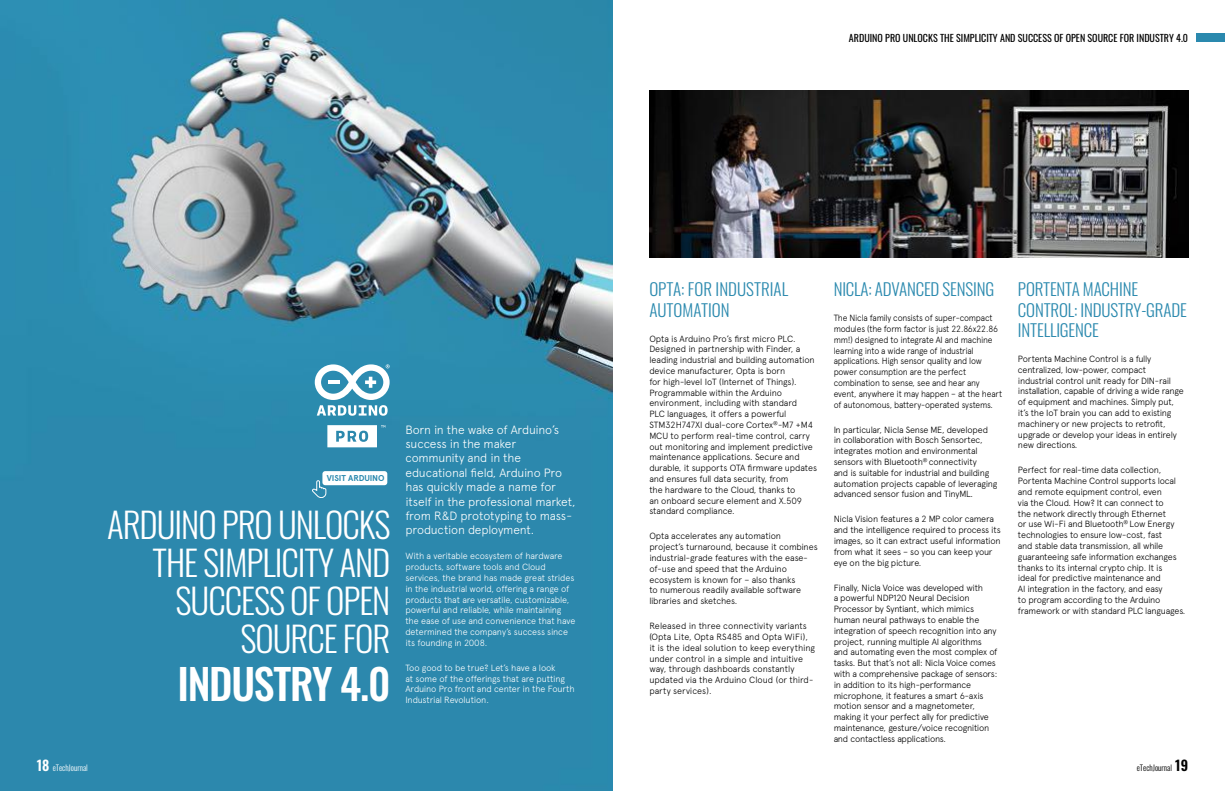
<style>
.page{position:relative;width:1225px;height:791px;background:#fff}
.page>*{position:absolute;margin:0;border:0;box-sizing:border-box;transform-origin:0 0}
.t1{font:500 42px "Oswald";letter-spacing:-.03em;color:#fff}
.t2{font:300 35px/38px "Oswald";letter-spacing:-.03em;color:#fff;text-align:right}
.t3{font:300 17px/20.4px "Oswald";letter-spacing:-.01em;color:#2a89ae}
.t4{font:300 12px/14.4px "Apercu Avnet";letter-spacing:-.015em;color:#fff}
.t5{font:10px "Oswald";color:#000}
.t6{font:300 9px/10.8px "Apercu Avnet";letter-spacing:-.02em;color:#000}
.t7{font:300 9px/10.8px "Apercu Avnet";letter-spacing:-.015em;color:#fff}
.t8{font:300 9px/10.8px "Apercu Avnet";letter-spacing:-.02em;color:#000;scale:.95 1}
.t9{font:700 8.5px "Apercu Avnet";letter-spacing:-.01em;color:#2a89ae}
.t10{font:300 8px "Oswald";color:#000}
.t11{font:300 8px "Oswald";color:#fff}
.s1{font-weight:600;font-size:14px}
</style>
<div class="page">
<img style="left:0;top:0;width:612px;height:791px">
<img style="left:649px;top:91px;width:539px;height:167px">
<div style="left:1196px;top:34px;width:29px;height:8px;background:#2a89ae"></div>
<svg style="left:327px;top:425px;width:58px;height:22px"></svg>
<svg style="left:315px;top:364px;width:74px;height:52px"></svg>
<div style="left:322px;top:471px;width:65px;height:14px;background:#fff;border-radius:3px"></div>
<svg style="left:312px;top:480px;width:14px;height:18px"></svg>
<p class="t5" style="left:849px;top:29px;width:341px">ARDUINO PRO UNLOCKS THE SIMPLICITY AND SUCCESS OF OPEN SOURCE FOR INDUSTRY 4.0</p>
<p class="t9" style="left:327px;top:472px;width:59px">VISIT ARDUINO</p>
<h2 class="t2" style="left:107px;top:501px;width:285px">ARDUINO PRO UNLOCKS<br>THE SIMPLICITY AND<br>SUCCESS OF OPEN<br>SOURCE FOR</h2>
<h1 class="t1" style="left:177px;top:661px;width:215px">INDUSTRY 4.0</h1>
<h3 class="t4" style="left:405px;top:421px;width:171px">Born in the wake of Arduino’s success in the maker community and in the educational field, Arduino Pro has quickly made a name for itself in the professional market, from R&amp;D prototyping to mass&shy;production deployment.</h3>
<p class="t7" style="left:405px;top:550px;width:172px">With a veritable ecosystem of hardware products, software tools and Cloud services, the brand has made great strides in the industrial world, offering a range of products that are versatile, customizable, powerful and reliable, while maintaining the ease of use and convenience that have determined the company’s success since its founding in 2008.</p>
<p class="t7" style="left:405px;top:661px;width:171px">Too good to be true? Let’s have a look<br>at some of the offerings that are putting Arduino Pro front and center in the Fourth Industrial Revolution.</p>
<p class="t11" style="left:37px;top:760px;width:53px"><span class="s1">18</span> eTechJournal</p>
<h3 class="t3" style="left:649px;top:277px;width:140px">OPTA: FOR INDUSTRIAL<br>AUTOMATION</h3>
<p class="t6" style="left:649px;top:332px;width:169px">Opta is Arduino Pro’s first micro PLC.<br>Designed in partnership with Finder, a leading industrial and building automation device manufacturer, Opta is born<br>for high-level IoT (Internet of Things).<br>Programmable within the Arduino environment, including with standard<br>PLC languages, it offers a powerful STM32H747XI dual-core Cortex<sup>®</sup>-M7 +M4<br>MCU to perform real-time control, carry out monitoring and implement predictive maintenance applications. Secure and durable, it supports OTA firmware updates and ensures full data security, from<br>the hardware to the Cloud, thanks to<br>an onboard secure element and X.509 standard compliance.</p>
<p class="t6" style="left:649px;top:530px;width:170px">Opta accelerates any automation project’s turnaround, because it combines industrial-grade features with the ease&shy;of-use and speed that the Arduino ecosystem is known for – also thanks<br>to numerous readily available software libraries and sketches.</p>
<p class="t6" style="left:649px;top:620px;width:167px">Released in three connectivity variants (Opta Lite, Opta RS485 and Opta WiFi), it is the ideal solution to keep everything under control in a simple and intuitive way, through dashboards constantly updated via the Arduino Cloud (or third&shy;party services).</p>
<h3 class="t3" style="left:833px;top:277px;width:162px">NICLA: ADVANCED SENSING</h3>
<p class="t8" style="left:833px;top:312px;width:179px">The Nicla family consists of super-compact modules (the form factor is just 22.86x22.86 mm!) designed to integrate AI and machine learning into a wide range of industrial applications. High sensor quality and low power consumption are the perfect combination to sense, see and hear any event, anywhere it may happen – at the heart of autonomous, battery-operated systems.</p>
<p class="t6" style="left:833px;top:423px;width:165px">In particular, Nicla Sense ME, developed in collaboration with Bosch Sensortec, integrates motion and environmental sensors with Bluetooth<sup>®</sup> connectivity<br>and is suitable for industrial and building automation projects capable of leveraging advanced sensor fusion and TinyML.</p>
<p class="t6" style="left:833px;top:513px;width:169px">Nicla Vision features a 2 MP color camera and the intelligence required to process its images, so it can extract useful information from what it sees – so you can keep your eye on the big picture.</p>
<p class="t6" style="left:833px;top:581px;width:165px">Finally, Nicla Voice was developed with<br>a powerful NDP120 Neural Decision Processor by Syntiant, which mimics human neural pathways to enable the integration of speech recognition into any project, running multiple AI algorithms and automating even the most complex of tasks. But that’s not all: Nicla Voice comes with a comprehensive package of sensors: in addition to its high-performance microphone, it features a smart 6-axis motion sensor and a magnetometer, making it your perfect ally for predictive maintenance, gesture/voice recognition and contactless applications.</p>
<h3 class="t3" style="left:1018px;top:277px;width:170px">PORTENTA MACHINE<br>CONTROL: INDUSTRY-GRADE<br>INTELLIGENCE</h3>
<p class="t6" style="left:1018px;top:353px;width:167px">Portenta Machine Control is a fully centralized, low-power, compact industrial control unit ready for DIN-rail installation, capable of driving a wide range of equipment and machines. Simply put, it’s the IoT brain you can add to existing machinery or new projects to retrofit, upgrade or develop your ideas in entirely new directions.</p>
<p class="t6" style="left:1018px;top:464px;width:169px">Perfect for real-time data collection, Portenta Machine Control supports local and remote equipment control, even<br>via the Cloud. How? It can connect to<br>the network directly through Ethernet<br>or use Wi-Fi and Bluetooth<sup>®</sup> Low Energy technologies to ensure low-cost, fast<br>and stable data transmission, all while guaranteeing safe information exchanges thanks to its internal crypto chip. It is<br>ideal for predictive maintenance and<br>AI integration in the factory, and easy<br>to program according to the Arduino framework or with standard PLC languages.</p>
<p class="t10" style="left:1136px;top:760px;width:53px">eTechJournal <span class="s1">19</span></p>
</div>
